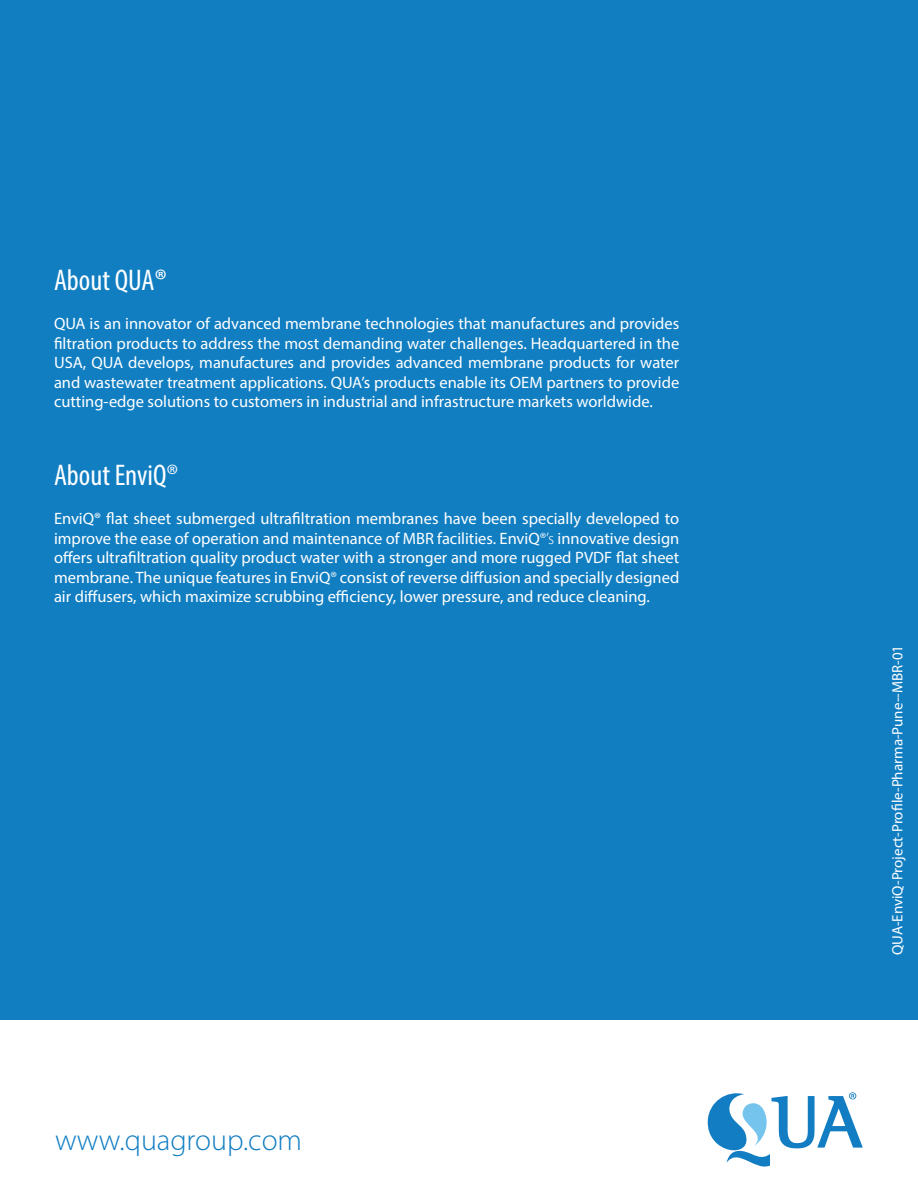
<style>
.page{position:relative;width:918px;height:1188px;background:#fff}
.page>*{position:absolute;margin:0;border:0;box-sizing:border-box;transform-origin:0 0}
.t1{font:condensed 30px "Myriad Pro";color:#fff}
.t2{font:300 30px "Myriad Pro";color:#117ec2}
.t3{font:16.5px/19.5px "Myriad Pro";color:#fff;text-align:justify}
.t4{font:15px "Myriad Pro";color:#fff}
.s1{font-stretch:normal}
.s2{font-weight:300;font-stretch:normal}
.s3{font-weight:300}
</style>
<div class="page">
<div style="left:0;top:0;width:918px;height:1020px;background:#117ec2"></div>
<svg style="left:707px;top:1092px;width:156px;height:75px"></svg>
<p class="t1" style="left:54px;top:262px;width:115px">About QUA<span class="s1">®</span></p>
<p class="t3" style="left:54px;top:314px;width:627px">QUA is an innovator of advanced membrane technologies that manufactures and provides filtration products to address the most demanding water challenges. Headquartered in the USA, QUA develops, manufactures and provides advanced membrane products for water and wastewater treatment applications. QUA’s products enable its OEM partners to provide cutting-edge solutions to customers in industrial and infrastructure markets worldwide.</p>
<p class="t1" style="left:54px;top:457px;width:126px">About EnviQ<span class="s2">®</span></p>
<p class="t3" style="left:54px;top:509px;width:627px">EnviQ® flat sheet submerged ultrafiltration membranes have been specially developed to improve the ease of operation and maintenance of MBR facilities. EnviQ<span class="s3">®’s</span> innovative design offers ultrafiltration quality product water with a stronger and more rugged PVDF flat sheet membrane. The unique features in EnviQ<span class="s3">®</span> consist of reverse diffusion and specially designed air diffusers, which maximize scrubbing efficiency, lower pressure, and reduce cleaning.</p>
<p class="t2" style="left:55px;top:1122px;width:249px">www.quagroup.com</p>
<p class="t4" style="left:888px;top:955px;width:312px;rotate:-90deg">QUA-EnviQ-Project-Profile-Pharma-Pune--MBR-01</p>
</div>
